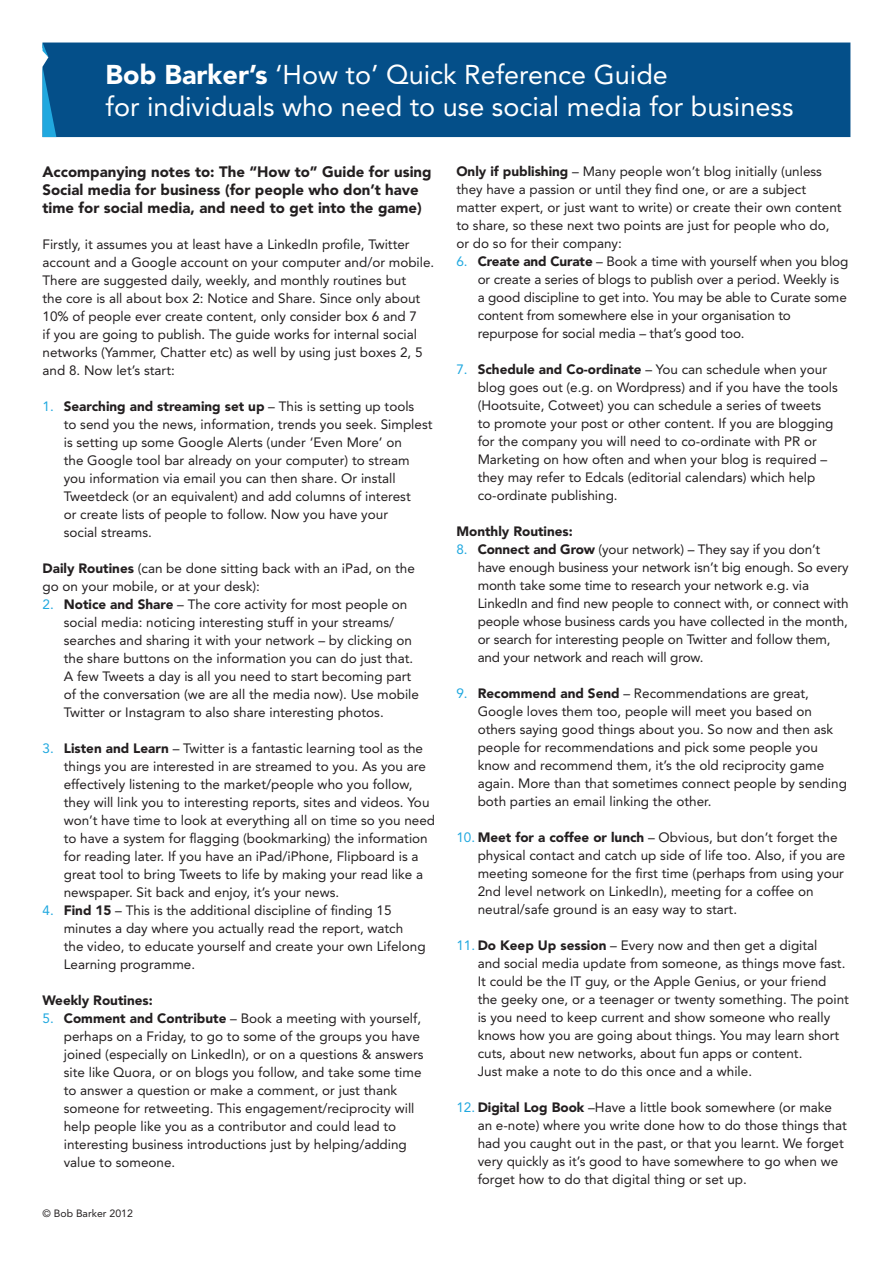
<style>
.page{position:relative;width:893px;height:1263px;background:#fff}
.page>*{position:absolute;margin:0;border:0;box-sizing:border-box;transform-origin:0 0}
.t1{font:27px/32.4px "Avenir";color:#fff}
.t2{font:900 15px/18px "Avenir";color:#231f20}
.t3{font:13.5px/18px "Avenir";color:#231f20}
.t4{font:900 13.5px "Avenir";color:#231f20}
.t5{font:10.5px "Avenir";color:#231f20}
.s1{font-weight:900}
.s2{color:#20a8df}
</style>
<div class="page">
<div style="left:43px;top:43px;width:807px;height:94px;background:#044f89"></div>
<svg style="left:43px;top:67px;width:13px;height:70px"></svg>
<svg style="left:43px;top:43px;width:5px;height:14px"></svg>
<p class="t1" style="left:106px;top:58px;width:689px"><span class="s1">Bob Barker’s</span> ‘How to’ Quick Reference Guide<br>for individuals who need to use social media for business</p>
<p class="t2" style="left:43px;top:163px;width:391px">Accompanying notes to: The “How to” Guide for using<br>Social media for business (for people who don’t have time for social media, and need to get into the game)</p>
<p class="t3" style="left:43px;top:236px;width:393px">Firstly, it assumes you at least have a LinkedIn profile, Twitter account and a Google account on your computer and/or mobile.<br>There are suggested daily, weekly, and monthly routines but<br>the core is all about box 2: Notice and Share. Since only about 10% of people ever create content, only consider box 6 and 7<br>if you are going to publish. The guide works for internal social networks (Yammer, Chatter etc) as well by using just boxes 2, 5 and 8. Now let’s start:</p>
<p class="t3" style="left:64px;top:398px;width:370px;text-indent:-21px"><span class="s2">1.</span> <span class="s1">Searching and streaming set up</span> – This is setting up tools<br>to send you the news, information, trends you seek. Simplest is setting up some Google Alerts (under ‘Even More’ on<br>the Google tool bar already on your computer) to stream you information via email you can then share. Or install Tweetdeck (or an equivalent) and add columns of interest<br>or create lists of people to follow. Now you have your<br>social streams.</p>
<p class="t3" style="left:43px;top:560px;width:374px"><span class="s1">Daily Routines</span> (can be done sitting back with an iPad, on the go on your mobile, or at your desk):</p>
<p class="t3" style="left:64px;top:596px;width:357px;text-indent:-21px"><span class="s2">2.</span> <span class="s1">Notice and Share</span> – The core activity for most people on social media: noticing interesting stuff in your streams/ searches and sharing it with your network – by clicking on the share buttons on the information you can do just that.<br>A few Tweets a day is all you need to start becoming part of the conversation (we are all the media now). Use mobile Twitter or Instagram to also share interesting photos.</p>
<p class="t3" style="left:64px;top:740px;width:373px;text-indent:-21px"><span class="s2">3.</span> <span class="s1">Listen and Learn</span> – Twitter is a fantastic learning tool as the things you are interested in are streamed to you. As you are effectively listening to the market/people who you follow, they will link you to interesting reports, sites and videos. You won’t have time to look at everything all on time so you need to have a system for flagging (bookmarking) the information for reading later. If you have an iPad/iPhone, Flipboard is a great tool to bring Tweets to life by making your read like a newspaper. Sit back and enjoy, it’s your news.</p>
<p class="t3" style="left:64px;top:902px;width:363px;text-indent:-21px"><span class="s2">4.</span> <span class="s1">Find 15</span> – This is the additional discipline of finding 15 minutes a day where you actually read the report, watch the video, to educate yourself and create your own Lifelong Learning programme.</p>
<p class="t4" style="left:43px;top:992px;width:112px">Weekly Routines:</p>
<p class="t3" style="left:64px;top:1010px;width:361px;text-indent:-21px"><span class="s2">5.</span> <span class="s1">Comment and Contribute</span> – Book a meeting with yourself, perhaps on a Friday, to go to some of the groups you have joined (especially on LinkedIn), or on a questions &amp; answers site like Quora, or on blogs you follow, and take some time to answer a question or make a comment, or just thank someone for retweeting. This engagement/reciprocity will help people like you as a contributor and could lead to interesting business introductions just by helping/adding value to someone.</p>
<p class="t5" style="left:43px;top:1207px;width:92px">© Bob Barker 2012</p>
<p class="t3" style="left:456px;top:162px;width:387px"><span class="s1">Only if publishing</span> – Many people won’t blog initially (unless they have a passion or until they find one, or are a subject matter expert, or just want to write) or create their own content to share, so these next two points are just for people who do, or do so for their company:</p>
<p class="t3" style="left:478px;top:252px;width:372px;text-indent:-21px"><span class="s2">6.</span> <span class="s1">Create and Curate</span> – Book a time with yourself when you blog or create a series of blogs to publish over a period. Weekly is a good discipline to get into. You may be able to Curate some content from somewhere else in your organisation to repurpose for social media – that’s good too.</p>
<p class="t3" style="left:478px;top:360px;width:362px;text-indent:-21px"><span class="s2">7.</span> <span class="s1">Schedule and Co-ordinate</span> – You can schedule when your blog goes out (e.g. on Wordpress) and if you have the tools (Hootsuite, Cotweet) you can schedule a series of tweets<br>to promote your post or other content. If you are blogging for the company you will need to co-ordinate with PR or Marketing on how often and when your blog is required – they may refer to Edcals (editorial calendars) which help co-ordinate publishing.</p>
<p class="t4" style="left:456px;top:523px;width:118px">Monthly Routines:</p>
<p class="t3" style="left:478px;top:540px;width:373px;text-indent:-21px"><span class="s2">8.</span> <span class="s1">Connect and Grow</span> (your network) – They say if you don’t have enough business your network isn’t big enough. So every month take some time to research your network e.g. via LinkedIn and find new people to connect with, or connect with people whose business cards you have collected in the month, or search for interesting people on Twitter and follow them, and your network and reach will grow.</p>
<p class="t3" style="left:478px;top:684px;width:371px;text-indent:-21px"><span class="s2">9.</span> <span class="s1">Recommend and Send</span> – Recommendations are great, Google loves them too, people will meet you based on others saying good things about you. So now and then ask people for recommendations and pick some people you know and recommend them, it’s the old reciprocity game again. More than that sometimes connect people by sending both parties an email linking the other.</p>
<p class="t3" style="left:478px;top:828px;width:369px;text-indent:-21px"><span class="s2">10.</span> <span class="s1">Meet for a coffee or lunch</span> – Obvious, but don’t forget the physical contact and catch up side of life too. Also, if you are meeting someone for the first time (perhaps from using your 2nd level network on LinkedIn), meeting for a coffee on neutral/safe ground is an easy way to start.</p>
<p class="t3" style="left:478px;top:936px;width:373px;text-indent:-21px"><span class="s2">11.</span> <span class="s1">Do Keep Up session</span> – Every now and then get a digital<br>and social media update from someone, as things move fast.<br>It could be the IT guy, or the Apple Genius, or your friend the geeky one, or a teenager or twenty something. The point is you need to keep current and show someone who really knows how you are going about things. You may learn short cuts, about new networks, about fun apps or content.<br>Just make a note to do this once and a while.</p>
<p class="t3" style="left:478px;top:1098px;width:371px;text-indent:-21px"><span class="s2">12.</span> <span class="s1">Digital Log Book</span> –Have a little book somewhere (or make an e-note) where you write done how to do those things that had you caught out in the past, or that you learnt. We forget very quickly as it’s good to have somewhere to go when we forget how to do that digital thing or set up.</p>
</div>
